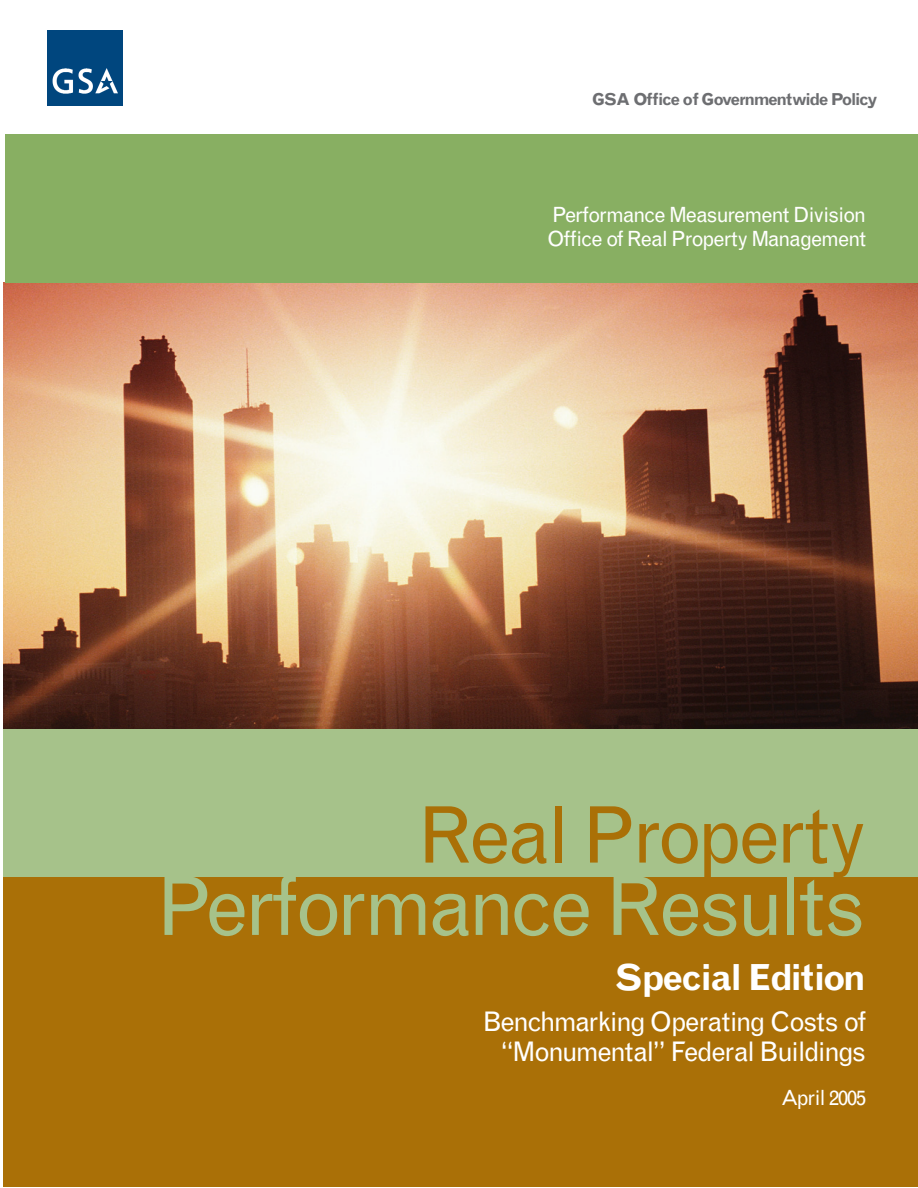
<style>
.page{position:relative;width:918px;height:1188px;background:#fff}
.page>*{position:absolute;margin:0;border:0;box-sizing:border-box;transform-origin:0 0}
.t1{font:81px "Grotesque";letter-spacing:-.045em;color:#a6c28a}
.t2{font:78px "Grotesque";letter-spacing:-.045em;color:#aa7007}
.t3{font:700 36px "Grotesque";letter-spacing:-.055em;color:#fff}
.t4{font:27px/30px "Grotesque";letter-spacing:-.055em;color:#fff;text-align:right}
.t5{font:21px/24px "Grotesque";letter-spacing:-.05em;color:#fff}
.t6{font:700 16.5px "Grotesque";letter-spacing:-.08em;color:#6d6e71}
</style>
<div class="page">
<div style="left:4px;top:859px;width:914px;height:328px;background:#aa7007"></div>
<div style="left:4px;top:728px;width:914px;height:149px;background:#a6c28a"></div>
<img style="left:48px;top:30px;width:75px;height:75px">
<img style="left:4px;top:283px;width:914px;height:445px">
<div style="left:5px;top:134px;width:913px;height:149px;background:#88af62"></div>
<p class="t6" style="left:592px;top:93px;width:287px">GSA Office of Governmentwide Policy</p>
<p class="t5" style="left:548px;top:204px;width:320px">Performance Measurement Division<br>Office of Real Property Management</p>
<h2 class="t2" style="left:418px;top:806px;width:449px">Real Property</h2>
<h1 class="t1" style="left:156px;top:877px;width:712px">Performance Results</h1>
<h3 class="t3" style="left:614px;top:964px;width:253px">Special Edition</h3>
<p class="t4" style="left:483px;top:1009px;width:385px">Benchmarking Operating Costs of “Monumental” Federal Buildings</p>
<p class="t5" style="left:781px;top:1087px;width:87px">April 2005</p>
</div>
